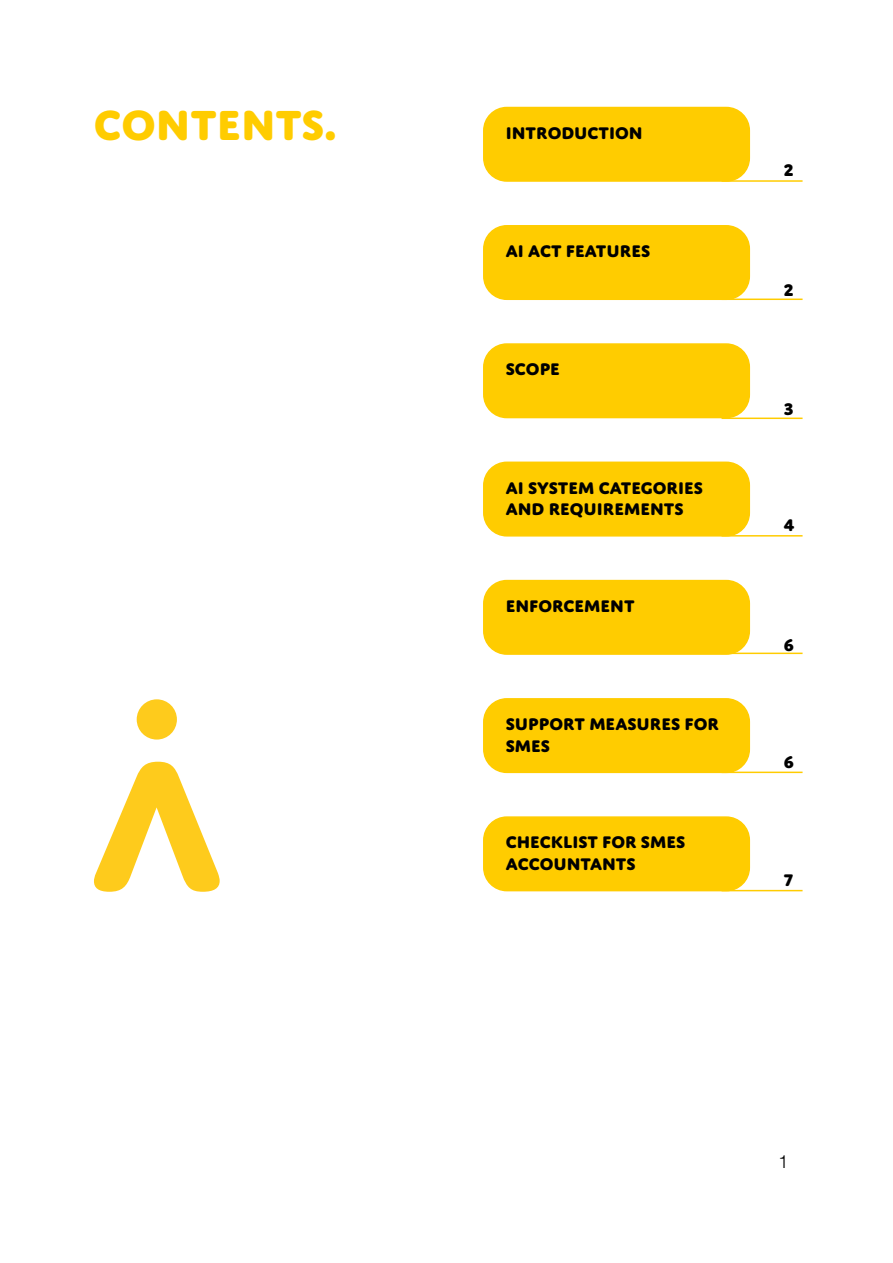
<style>
.page{position:relative;width:893px;height:1263px;background:#fff}
.page>*{position:absolute;margin:0;border:0;box-sizing:border-box;transform-origin:0 0}
.t1{font:45px "Domus Accountancy Europe";color:#fc0}
.t2{font:800 18px/21.6px "Domus Titling";color:#000}
.t3{font:300 18px "Helvetica";color:#000}
</style>
<div class="page">
<div style="left:484px;top:107px;width:265px;height:74px;background:#fc0;border-radius:23px"></div>
<div style="left:483px;top:107px;width:267px;height:75px;border:2px solid #fc0;border-radius:23px"></div>
<div style="left:484px;top:226px;width:265px;height:73px;background:#fc0;border-radius:23px"></div>
<div style="left:483px;top:225px;width:267px;height:75px;border:2px solid #fc0;border-radius:23px"></div>
<div style="left:484px;top:344px;width:265px;height:74px;background:#fc0;border-radius:23px"></div>
<div style="left:483px;top:343px;width:267px;height:75px;border:2px solid #fc0;border-radius:23px"></div>
<div style="left:484px;top:462px;width:265px;height:74px;background:#fc0;border-radius:23px"></div>
<div style="left:483px;top:462px;width:267px;height:75px;border:2px solid #fc0;border-radius:23px"></div>
<div style="left:484px;top:581px;width:265px;height:73px;background:#fc0;border-radius:23px"></div>
<div style="left:483px;top:580px;width:267px;height:75px;border:2px solid #fc0;border-radius:23px"></div>
<div style="left:484px;top:699px;width:265px;height:73px;background:#fc0;border-radius:23px"></div>
<div style="left:483px;top:698px;width:267px;height:75px;border:2px solid #fc0;border-radius:23px"></div>
<div style="left:484px;top:817px;width:265px;height:74px;background:#fc0;border-radius:23px"></div>
<div style="left:483px;top:816px;width:267px;height:75px;border:2px solid #fc0;border-radius:23px"></div>
<hr style="left:722px;top:180px;width:80px;height:2px;background:#fc0">
<hr style="left:722px;top:299px;width:80px;height:1px;background:#fc0">
<hr style="left:722px;top:418px;width:80px;height:1px;background:#fc0">
<hr style="left:722px;top:535px;width:80px;height:2px;background:#fc0">
<hr style="left:722px;top:653px;width:80px;height:1px;background:#fc0">
<hr style="left:722px;top:772px;width:80px;height:1px;background:#fc0">
<hr style="left:722px;top:890px;width:80px;height:1px;background:#fc0">
<div style="left:137px;top:699px;width:40px;height:40px;background:#fecb1c;border-radius:50%"></div>
<svg style="left:94px;top:762px;width:126px;height:129px"></svg>
<p class="t1" style="left:94px;top:97px;width:244px">CONTENTS.</p>
<p class="t2" style="left:506px;top:121px;width:139px">INTRODUCTION</p>
<p class="t2" style="left:506px;top:240px;width:146px">AI ACT FEATURES</p>
<p class="t2" style="left:506px;top:358px;width:56px">SCOPE</p>
<p class="t2" style="left:506px;top:476px;width:199px">AI SYSTEM CATEGORIES<br>AND REQUIREMENTS</p>
<p class="t2" style="left:506px;top:594px;width:130px">ENFORCEMENT</p>
<p class="t2" style="left:506px;top:713px;width:215px">SUPPORT MEASURES FOR<br>SMES</p>
<p class="t2" style="left:506px;top:831px;width:181px">CHECKLIST FOR SMES<br>ACCOUNTANTS</p>
<p class="t2" style="left:784px;top:159px;width:11px">2</p>
<p class="t2" style="left:784px;top:279px;width:11px">2</p>
<p class="t2" style="left:784px;top:398px;width:11px">3</p>
<p class="t2" style="left:784px;top:514px;width:12px">4</p>
<p class="t2" style="left:784px;top:633px;width:12px">6</p>
<p class="t2" style="left:784px;top:750px;width:12px">6</p>
<p class="t2" style="left:784px;top:868px;width:11px">7</p>
<p class="t3" style="left:778px;top:1150px;width:12px">1</p>
</div>
